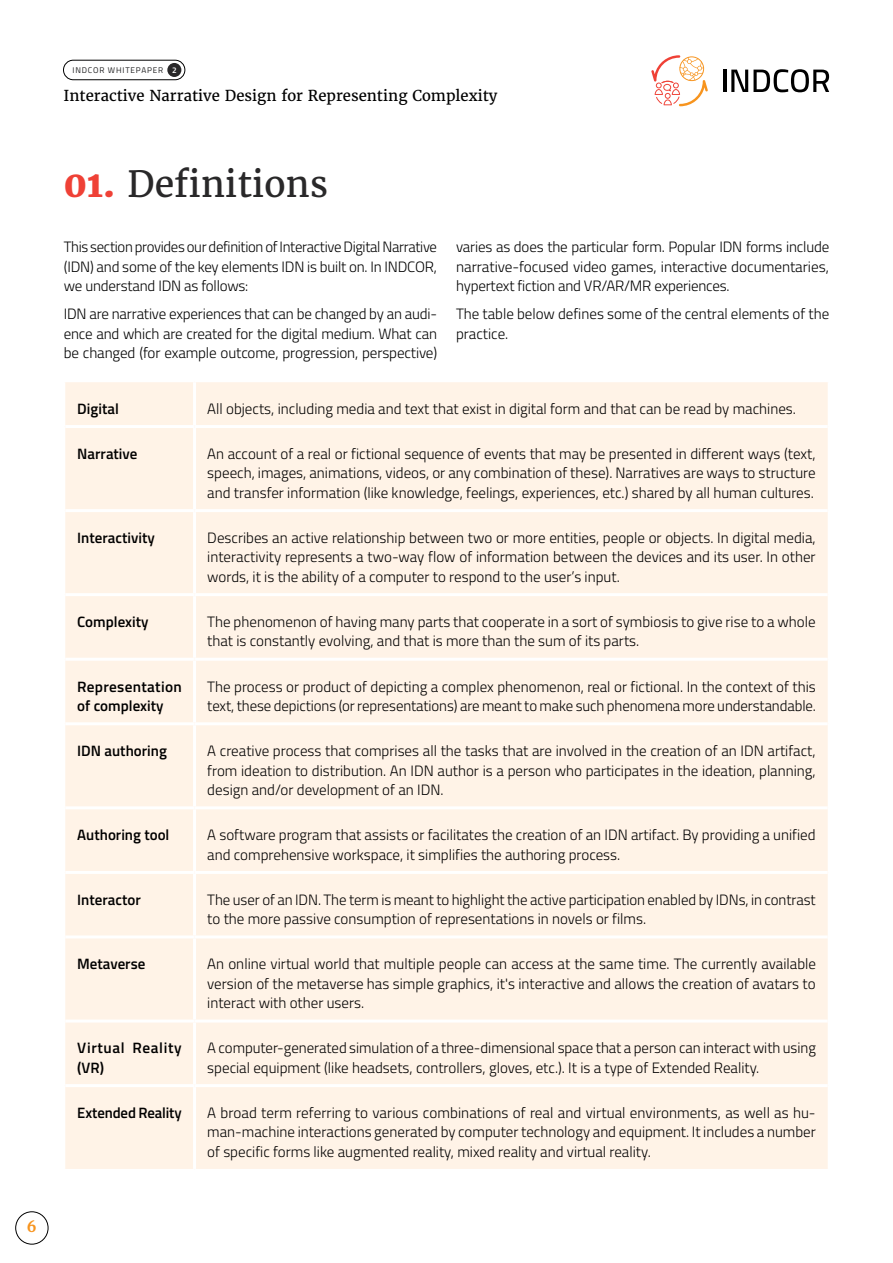
<style>
.page{position:relative;width:893px;height:1263px;background:#fff}
.page>*{position:absolute;margin:0;border:0;box-sizing:border-box;transform-origin:0 0}
.t1{font:36px "Merriweather";color:#292829}
.t2{font:300 15px/19.5px "Cairo";color:#000;text-align:justify}
.t3{font:600 15px/19.5px "Cairo";color:#000}
.t4{font:15px "Merriweather";color:#000}
.t5{font:600 15px/19.5px "Cairo";letter-spacing:.04em;color:#000}
.t6{font:700 15px "Merriweather";color:#f7941e}
.t7{font:8.25px "Cairo";letter-spacing:.1em;color:#222223}
.s1{font-weight:600;color:#fff}
.s2{font-weight:800;color:#ef4136}
</style>
<div class="page">
<div style="left:65px;top:382px;width:763px;height:787px;background:#fff3e7"></div>
<hr style="left:193px;top:382px;width:3px;height:43px;background:#fff">
<hr style="left:65px;top:425px;width:130px;height:3px;background:#fff">
<hr style="left:195px;top:425px;width:633px;height:3px;background:#fff">
<hr style="left:193px;top:428px;width:3px;height:81px;background:#fff">
<hr style="left:65px;top:509px;width:130px;height:3px;background:#fff">
<hr style="left:195px;top:509px;width:633px;height:3px;background:#fff">
<hr style="left:193px;top:512px;width:3px;height:81px;background:#fff">
<hr style="left:65px;top:593px;width:130px;height:3px;background:#fff">
<hr style="left:195px;top:593px;width:633px;height:3px;background:#fff">
<hr style="left:193px;top:596px;width:3px;height:62px;background:#fff">
<hr style="left:65px;top:658px;width:130px;height:3px;background:#fff">
<hr style="left:195px;top:658px;width:633px;height:3px;background:#fff">
<hr style="left:193px;top:661px;width:3px;height:61px;background:#fff">
<hr style="left:65px;top:722px;width:130px;height:3px;background:#fff">
<hr style="left:195px;top:722px;width:633px;height:3px;background:#fff">
<hr style="left:193px;top:725px;width:3px;height:81px;background:#fff">
<hr style="left:65px;top:806px;width:130px;height:3px;background:#fff">
<hr style="left:195px;top:806px;width:633px;height:3px;background:#fff">
<hr style="left:193px;top:809px;width:3px;height:62px;background:#fff">
<hr style="left:65px;top:871px;width:130px;height:3px;background:#fff">
<hr style="left:195px;top:871px;width:633px;height:3px;background:#fff">
<hr style="left:193px;top:874px;width:3px;height:61px;background:#fff">
<hr style="left:65px;top:935px;width:130px;height:3px;background:#fff">
<hr style="left:195px;top:935px;width:633px;height:3px;background:#fff">
<hr style="left:193px;top:938px;width:3px;height:81px;background:#fff">
<hr style="left:65px;top:1019px;width:130px;height:3px;background:#fff">
<hr style="left:195px;top:1019px;width:633px;height:3px;background:#fff">
<hr style="left:193px;top:1022px;width:3px;height:62px;background:#fff">
<hr style="left:65px;top:1084px;width:130px;height:3px;background:#fff">
<hr style="left:195px;top:1084px;width:633px;height:3px;background:#fff">
<hr style="left:193px;top:1087px;width:3px;height:82px;background:#fff">
<hr style="left:723px;top:70px;width:3px;height:22px;background:#000">
<svg style="left:731px;top:69px;width:98px;height:23px"></svg>
<svg style="left:651px;top:55px;width:57px;height:51px"></svg>
<div style="left:63px;top:60px;width:122px;height:20px;border:1px solid #000;border-radius:10px"></div>
<div style="left:167px;top:63px;width:14px;height:14px;background:#292829;border-radius:50%"></div>
<div style="left:16px;top:1211px;width:32px;height:33px;border:1px solid #000;border-radius:50%"></div>
<p class="t6" style="left:27px;top:1217px;width:11px">6</p>
<p class="t7" style="left:73px;top:64px;width:106px">INDCOR WHITEPAPER <span class="s1">2</span></p>
<p class="t4" style="left:63px;top:87px;width:436px">Interactive Narrative Design for Representing Complexity</p>
<h1 class="t1" style="left:64px;top:161px;width:266px"><span class="s2">01.</span> Definitions</h1>
<p class="t2" style="left:64px;top:237px;width:375px">This section provides our definition of Interactive Digital Narrative (IDN) and some of the key elements IDN is built on. In INDCOR, we understand IDN as follows:</p>
<p class="t2" style="left:64px;top:304px;width:375px">IDN are narrative experiences that can be changed by an audi&shy;ence and which are created for the digital medium. What can be changed (for example outcome, progression, perspective)</p>
<p class="t2" style="left:456px;top:237px;width:375px">varies as does the particular form. Popular IDN forms include narrative-focused video games, interactive documentaries, hypertext fiction and VR/AR/MR experiences.</p>
<p class="t2" style="left:456px;top:304px;width:375px">The table below defines some of the central elements of the practice.</p>
<p class="t3" style="left:77px;top:399px;width:43px">Digital</p>
<p class="t2" style="left:207px;top:399px;width:590px">All objects, including media and text that exist in digital form and that can be read by machines.</p>
<p class="t3" style="left:77px;top:444px;width:62px">Narrative</p>
<p class="t2" style="left:207px;top:444px;width:610px">An account of a real or fictional sequence of events that may be presented in different ways (text, speech, images, animations, videos, or any combination of these). Narratives are ways to structure and transfer information (like knowledge, feelings, experiences, etc.) shared by all human cultures.</p>
<p class="t3" style="left:77px;top:528px;width:79px">Interactivity</p>
<p class="t2" style="left:207px;top:528px;width:610px">Describes an active relationship between two or more entities, people or objects. In digital media, interactivity represents a two-way flow of information between the devices and its user. In other words, it is the ability of a computer to respond to the user’s input.</p>
<p class="t3" style="left:77px;top:612px;width:73px">Complexity</p>
<p class="t2" style="left:207px;top:612px;width:610px">The phenomenon of having many parts that cooperate in a sort of symbiosis to give rise to a whole that is constantly evolving, and that is more than the sum of its parts.</p>
<p class="t3" style="left:77px;top:677px;width:106px">Representation of complexity</p>
<p class="t2" style="left:207px;top:676px;width:610px">The process or product of depicting a complex phenomenon, real or fictional. In the context of this text, these depictions (or representations) are meant to make such phenomena more understandable.</p>
<p class="t3" style="left:77px;top:741px;width:91px">IDN authoring</p>
<p class="t2" style="left:207px;top:741px;width:610px">A creative process that comprises all the tasks that are involved in the creation of an IDN artifact, from ideation to distribution. An IDN author is a person who participates in the ideation, planning, design and/or development of an IDN.</p>
<p class="t3" style="left:77px;top:825px;width:94px">Authoring tool</p>
<p class="t2" style="left:207px;top:825px;width:610px">A software program that assists or facilitates the creation of an IDN artifact. By providing a unified and comprehensive workspace, it simplifies the authoring process.</p>
<p class="t3" style="left:77px;top:890px;width:65px">Interactor</p>
<p class="t2" style="left:207px;top:890px;width:610px">The user of an IDN. The term is meant to highlight the active participation enabled by IDNs, in contrast to the more passive consumption of representations in novels or films.</p>
<p class="t3" style="left:77px;top:954px;width:70px">Metaverse</p>
<p class="t2" style="left:207px;top:954px;width:610px">An online virtual world that multiple people can access at the same time. The currently available version of the metaverse has simple graphics, it's interactive and allows the creation of avatars to interact with other users.</p>
<p class="t5" style="left:77px;top:1038px;width:106px">Virtual Reality (VR)</p>
<p class="t2" style="left:207px;top:1038px;width:610px">A computer-generated simulation of a three-dimensional space that a person can interact with using special equipment (like headsets, controllers, gloves, etc.). It is a type of Extended Reality.</p>
<p class="t3" style="left:77px;top:1103px;width:106px">Extended Reality</p>
<p class="t2" style="left:207px;top:1103px;width:610px">A broad term referring to various combinations of real and virtual environments, as well as hu&shy;man-machine interactions generated by computer technology and equipment. It includes a number of specific forms like augmented reality, mixed reality and virtual reality.</p>
</div>
